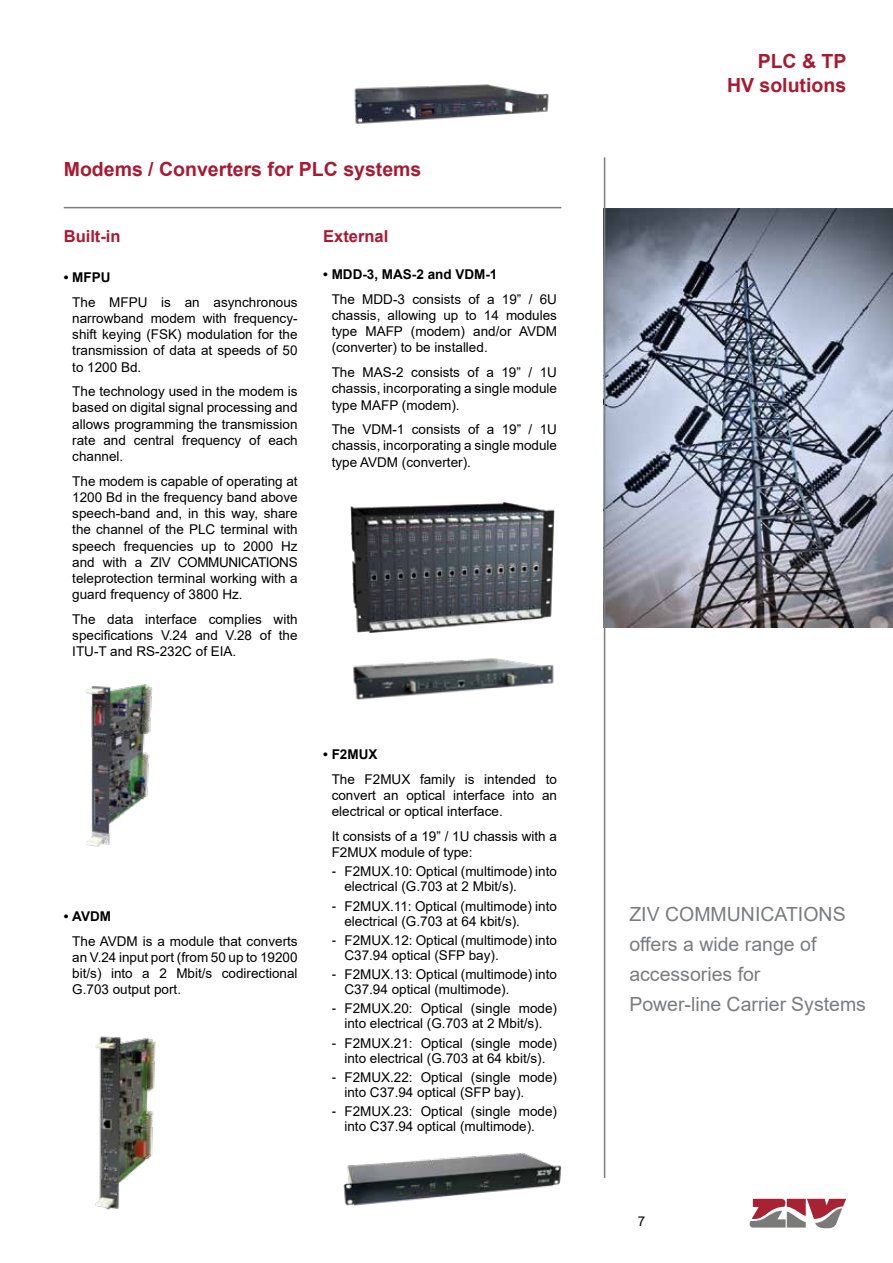
<style>
.page{position:relative;width:893px;height:1263px;background:#fff}
.page>*{position:absolute;margin:0;border:0;box-sizing:border-box;transform-origin:0 0}
.t1{font:19.5px/30px "Arial";color:#7b7c7e}
.t2{font:700 19.5px/23.4px "Arial";color:#a81a31;text-align:right}
.t3{font:700 16.5px "Arial";color:#a81a31}
.t4{font:13.5px/16.2px "Arial";color:#000;text-align:justify}
.t5{font:700 13.5px "Arial";color:#000}
.s1{font-family:"Helvetica"}
</style>
<div class="page">
<svg style="left:749px;top:1199px;width:97px;height:29px"></svg>
<img style="left:85px;top:684px;width:67px;height:163px">
<img style="left:354px;top:84px;width:195px;height:40px">
<img style="left:350px;top:502px;width:205px;height:131px">
<img style="left:353px;top:658px;width:201px;height:42px">
<img style="left:605px;top:208px;width:288px;height:419px">
<img style="left:95px;top:1036px;width:61px;height:174px">
<hr style="left:604px;top:157px;width:1px;height:1021px;background:#7b7c7e">
<hr style="left:64px;top:207px;width:497px;height:1px;background:#7b7c7e">
<img style="left:343px;top:1153px;width:219px;height:53px">
<h1 class="t2" style="left:64px;top:157px;width:359px">Modems / Converters for PLC systems</h1>
<p class="t3" style="left:64px;top:224px;width:58px">Built-in</p>
<p class="t5" style="left:64px;top:268px;width:48px">• MFPU</p>
<p class="t4" style="left:72px;top:294px;width:227px">The MFPU is an asynchronous narrowband modem with frequency&shy;shift keying (FSK) modulation for the transmission of data at speeds of 50 to 1200 Bd.</p>
<p class="t4" style="left:72px;top:383px;width:227px">The technology used in the modem is based on digital signal processing and allows programming the transmission rate and central frequency of each channel.</p>
<p class="t4" style="left:72px;top:473px;width:227px">The modem is capable of operating at 1200 Bd in the frequency band above speech-band and, in this way, share the channel of the PLC terminal with speech frequencies up to 2000 Hz and with a ZIV COMMUNICATIONS teleprotection terminal working with a guard frequency of 3800 Hz.</p>
<p class="t4" style="left:72px;top:611px;width:227px">The data interface complies with specifications V.24 and V.28 of the ITU‑T and RS‑232C of EIA.</p>
<p class="t3" style="left:323px;top:224px;width:67px">External</p>
<p class="t5" style="left:323px;top:265px;width:176px">• MDD-3, MAS-2 and VDM-1</p>
<p class="t4" style="left:332px;top:291px;width:227px">The MDD‑3 consists of a 19” / 6U chassis, allowing up to 14 modules type MAFP (modem) and/or AVDM (converter) to be installed.</p>
<p class="t4" style="left:332px;top:364px;width:227px">The MAS‑2 consists of a 19” / 1U chassis, incorporating a single module type MAFP (modem).</p>
<p class="t4" style="left:332px;top:421px;width:227px">The VDM-1 consists of a 19” / 1U chassis, incorporating a single module type AVDM (converter).</p>
<p class="t5" style="left:64px;top:907px;width:49px">• AVDM</p>
<p class="t4" style="left:72px;top:933px;width:227px">The AVDM is a module that converts an V.24 input port (from 50 up to 19200 bit/s) into a 2 Mbit/s codirectional G.703 output port.</p>
<p class="t5" style="left:323px;top:745px;width:56px">• F2MUX</p>
<p class="t4" style="left:332px;top:771px;width:227px">The F2MUX family is intended to convert an optical interface into an electrical or optical interface.</p>
<p class="t4" style="left:332px;top:828px;width:227px">It consists of a 19” / 1U chassis with a<br>F2MUX module of type:</p>
<p class="t4" style="left:344px;top:864px;width:214px;line-height:15px;text-indent:-13px"><span class="s1">-</span> F2MUX.10: Optical (multimode) into electrical (G.703 at 2 Mbit/s).</p>
<p class="t4" style="left:344px;top:898px;width:214px;line-height:15px;text-indent:-13px"><span class="s1">-</span> F2MUX.11: Optical (multimode) into electrical (G.703 at 64 kbit/s).</p>
<p class="t4" style="left:344px;top:932px;width:214px;line-height:15px;text-indent:-13px"><span class="s1">-</span> F2MUX.12: Optical (multimode) into<br>C37.94 optical (SFP bay).</p>
<p class="t4" style="left:344px;top:967px;width:214px;line-height:15px;text-indent:-13px"><span class="s1">-</span> F2MUX.13: Optical (multimode) into<br>C37.94 optical (multimode).</p>
<p class="t4" style="left:332px;top:1001px;width:227px;line-height:15px;text-align:center"><span class="s1">-</span> F2MUX.20: Optical (single mode) into electrical (G.703 at 2 Mbit/s).</p>
<p class="t4" style="left:332px;top:1035px;width:227px;line-height:15px;text-align:center"><span class="s1">-</span> F2MUX.21: Optical (single mode) into electrical (G.703 at 64 kbit/s).</p>
<p class="t4" style="left:344px;top:1069px;width:214px;line-height:15px;text-indent:-13px"><span class="s1">-</span> F2MUX.22: Optical (single mode) into C37.94 optical (SFP bay).</p>
<p class="t4" style="left:344px;top:1104px;width:214px;line-height:15px;text-indent:-13px"><span class="s1">-</span> F2MUX.23: Optical (single mode) into C37.94 optical (multimode).</p>
<h1 class="t2" style="left:727px;top:50px;width:121px">PLC &amp; TP<br>HV solutions</h1>
<h1 class="t1" style="left:629px;top:899px;width:238px">ZIV COMMUNICATIONS offers a wide range of accessories for<br>Power-line Carrier Systems</h1>
<p class="t4" style="left:638px;top:1213px;width:9px">7</p>
</div>
